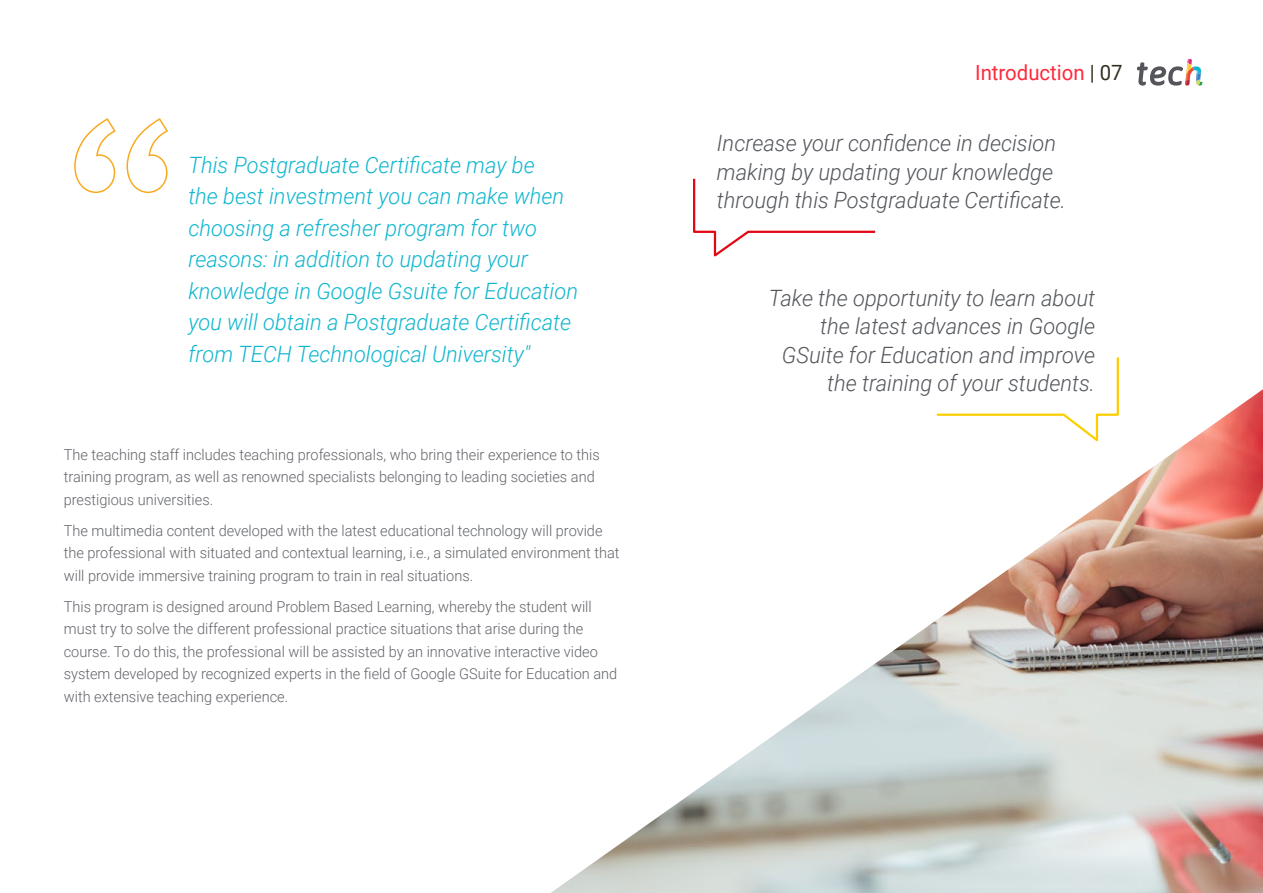
<style>
.page{position:relative;width:1263px;height:893px;background:#fff}
.page>*{position:absolute;margin:0;border:0;box-sizing:border-box;transform-origin:0 0}
.t1{font:italic 300 22.5px/31.5px "Roboto";color:#0fb6cf}
.t2{font:italic 300 22.5px/28.5px "Roboto";color:#52555b;text-align:right}
.t3{font:21px "Roboto";color:#ff293a}
.t4{font:300 15px/22.5px "Roboto";color:#61646a}
.s1{color:#312e20}
</style>
<div class="page">
<svg style="left:74px;top:118px;width:94px;height:75px"></svg>
<img style="left:551px;top:389px;width:712px;height:504px">
<svg style="left:934px;top:357px;width:186px;height:88px"></svg>
<svg style="left:693px;top:178px;width:183px;height:79px"></svg>
<svg style="left:1137px;top:59px;width:65px;height:27px"></svg>
<p class="t1" style="left:188px;top:148px;width:391px">This Postgraduate Certificate may be<br>the best investment you can make when choosing a refresher program for two reasons: in addition to updating your knowledge in Google Gsuite for Education you will obtain a Postgraduate Certificate from TECH Technological University"</p>
<p class="t4" style="left:64px;top:443px;width:538px">The teaching staff includes teaching professionals, who bring their experience to this training program, as well as renowned specialists belonging to leading societies and prestigious universities.</p>
<p class="t4" style="left:64px;top:519px;width:557px">The multimedia content developed with the latest educational technology will provide the professional with situated and contextual learning, i.e., a simulated environment that will provide immersive training program to train in real situations.</p>
<p class="t4" style="left:64px;top:595px;width:555px">This program is designed around Problem Based Learning, whereby the student will must try to solve the different professional practice situations that arise during the course. To do this, the professional will be assisted by an innovative interactive video system developed by recognized experts in the field of Google GSuite for Education and with extensive teaching experience.</p>
<h2 class="t3" style="left:975px;top:57px;width:149px">Introduction <span class="s1">| 07</span></h2>
<h1 class="t2" style="left:717px;top:128px;width:351px;text-align:left">Increase your confidence in decision making by updating your knowledge through this Postgraduate Certificate.</h1>
<h1 class="t2" style="left:769px;top:283px;width:328px">Take the opportunity to learn about the latest advances in Google<br>GSuite for Education and improve the training of your students.</h1>
</div>
